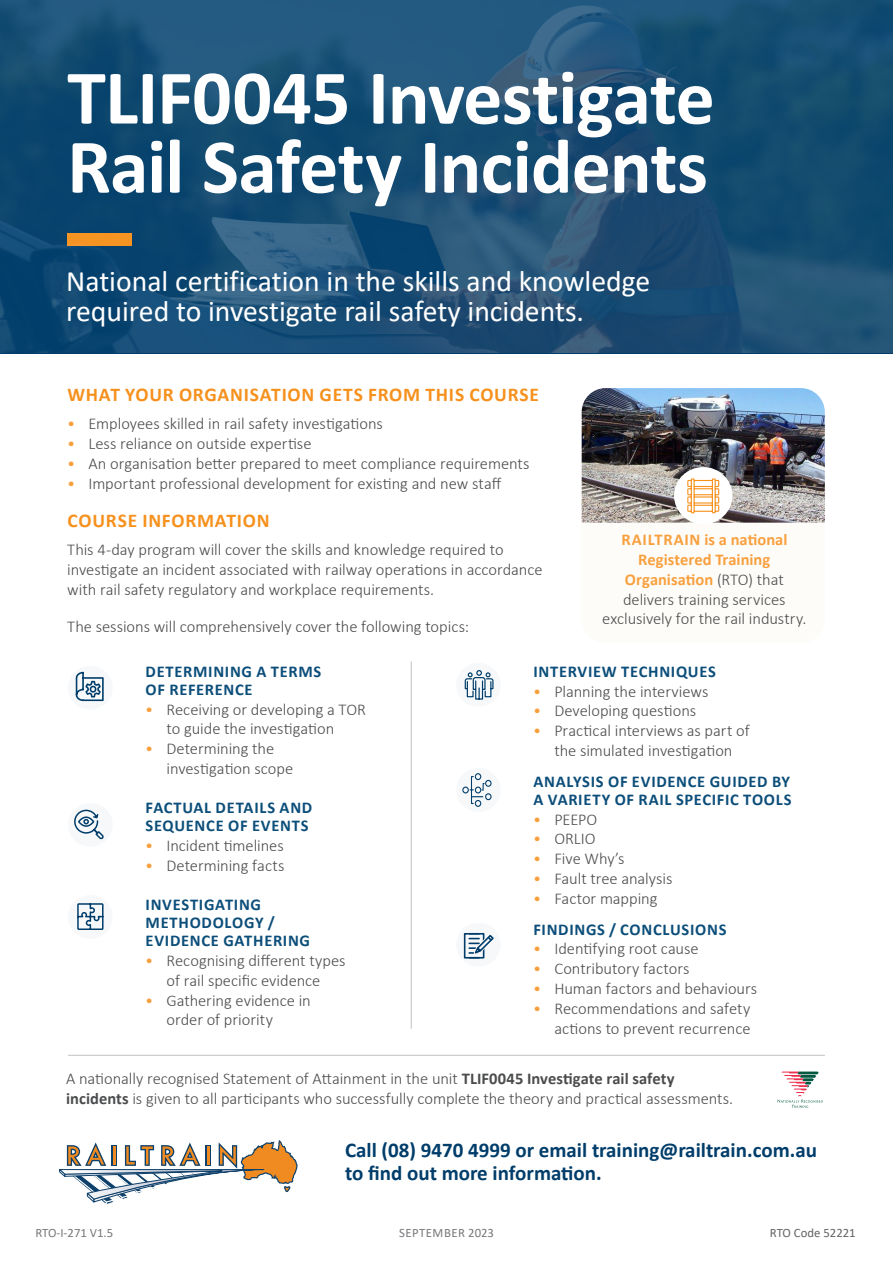
<style>
.page{position:relative;width:893px;height:1263px;background:#fff}
.page>*{position:absolute;margin:0;border:0;box-sizing:border-box;transform-origin:0 0}
.t1{font:700 78px/69px "Calibri";letter-spacing:-.01em;color:#fff}
.t2{font:29.7px/30px "Calibri";color:#fff}
.t3{font:700 21px/23.2px "Calibri";color:#003d6a}
.t4{font:700 19.5px "Calibri";letter-spacing:.04em;color:#f6911e}
.t5{font:300 16.5px/19.8px "Calibri";letter-spacing:-.005em;color:#4b4c4d}
.t6{font:700 16.5px/18px "Calibri";letter-spacing:.04em;color:#0c4e7a}
.t7{font:12.75px "Calibri";letter-spacing:.015em;color:#76787b}
.t8{font:12.75px "Calibri";letter-spacing:.04em;color:#76787b}
.t9{font:12.75px "Calibri";color:#636366}
.s1{color:#f8a03e}
.s2{font-weight:700;color:#f8a03e}
.s3{font-weight:700}
</style>
<div class="page">
<div style="left:68px;top:803px;width:45px;height:44px;background:#f7f8fa;border-radius:50%"></div>
<div style="left:456px;top:768px;width:45px;height:44px;background:#f7f8fa;border-radius:50%"></div>
<div style="left:68px;top:666px;width:45px;height:44px;background:#f7f8fa;border-radius:50%"></div>
<div style="left:456px;top:663px;width:45px;height:44px;background:#f7f8fa;border-radius:50%"></div>
<svg style="left:60px;top:1140px;width:238px;height:65px"></svg>
<img style="left:0;top:0;width:893px;height:352px">
<svg style="left:75px;top:671px;width:29px;height:31px"></svg>
<svg style="left:462px;top:773px;width:30px;height:34px"></svg>
<div style="left:68px;top:895px;width:45px;height:44px;background:#f7f8fa;border-radius:50%"></div>
<div style="left:456px;top:923px;width:45px;height:43px;background:#f7f8fa;border-radius:50%"></div>
<svg style="left:464px;top:933px;width:5px;height:25px"></svg>
<svg style="left:469px;top:933px;width:25px;height:25px"></svg>
<hr style="left:411px;top:661px;width:1px;height:368px;background:#c7c8ca">
<hr style="left:68px;top:1055px;width:757px;height:1px;background:#c7c8ca">
<div style="left:582px;top:463px;width:243px;height:180px;background:#fefcf9;border-radius:23px"></div>
<img style="left:582px;top:388px;width:243px;height:135px">
<div style="left:674px;top:467px;width:58px;height:57px;background:#fff;border-radius:50%"></div>
<svg style="left:687px;top:478px;width:33px;height:36px"></svg>
<svg style="left:777px;top:1071px;width:46px;height:37px"></svg>
<svg style="left:77px;top:903px;width:27px;height:27px"></svg>
<svg style="left:464px;top:670px;width:30px;height:30px"></svg>
<svg style="left:74px;top:809px;width:30px;height:31px"></svg>
<p class="t1" style="left:67px;top:62px;width:649px">TLIF0045 Investigate<br>Rail Safety Incidents</p>
<p class="t2" style="left:66px;top:265px;width:586px">National certification in the skills and knowledge required to investigate rail safety incidents.</p>
<p class="t4" style="left:68px;top:381px;width:473px">WHAT YOUR ORGANISATION GETS FROM THIS COURSE</p>
<p class="t5" style="left:67px;top:414px;width:317px"><span class="s1">•</span> Employees skilled in rail safety investigations</p>
<p class="t5" style="left:67px;top:433px;width:246px"><span class="s1">•</span> Less reliance on outside expertise</p>
<p class="t5" style="left:67px;top:453px;width:464px"><span class="s1">•</span> An organisation better prepared to meet compliance requirements</p>
<p class="t5" style="left:67px;top:473px;width:436px"><span class="s1">•</span> Important professional development for existing and new staff</p>
<p class="t4" style="left:68px;top:507px;width:203px">COURSE INFORMATION</p>
<p class="t5" style="left:67px;top:540px;width:477px">This 4-day program will cover the skills and knowledge required to investigate an incident associated with railway operations in accordance with rail safety regulatory and workplace requirements.</p>
<p class="t5" style="left:67px;top:616px;width:403px">The sessions will comprehensively cover the following topics:</p>
<p class="t5" style="left:602px;top:530px;width:206px;text-align:center"><span class="s2">RAILTRAIN is a national<br>Registered Training<br>Organisation</span> (RTO) that delivers training services exclusively for the rail industry.</p>
<h3 class="t6" style="left:146px;top:662px;width:177px">DETERMINING A TERMS<br>OF REFERENCE</h3>
<p class="t5" style="left:167px;top:699px;width:201px;text-indent:-21px"><span class="s1">•</span> Receiving or developing a TOR to guide the investigation</p>
<p class="t5" style="left:167px;top:739px;width:128px;text-indent:-21px"><span class="s1">•</span> Determining the investigation scope</p>
<h3 class="t6" style="left:146px;top:799px;width:168px">FACTUAL DETAILS AND<br>SEQUENCE OF EVENTS</h3>
<p class="t5" style="left:145px;top:836px;width:140px"><span class="s1">•</span> Incident timelines</p>
<p class="t5" style="left:145px;top:855px;width:141px"><span class="s1">•</span> Determining facts</p>
<h3 class="t6" style="left:146px;top:895px;width:166px">INVESTIGATING<br>METHODOLOGY /<br>EVIDENCE GATHERING</h3>
<p class="t5" style="left:145px;top:950px;width:202px;text-align:center"><span class="s1">•</span> Recognising different types of rail specific evidence</p>
<p class="t5" style="left:167px;top:990px;width:146px;text-indent:-21px"><span class="s1">•</span> Gathering evidence in order of priority</p>
<h3 class="t6" style="left:533px;top:662px;width:184px">INTERVIEW TECHNIQUES</h3>
<p class="t5" style="left:533px;top:681px;width:177px"><span class="s1">•</span> Planning the interviews</p>
<p class="t5" style="left:533px;top:701px;width:165px"><span class="s1">•</span> Developing questions</p>
<p class="t5" style="left:533px;top:721px;width:218px;text-align:center"><span class="s1">•</span> Practical interviews as part of the simulated investigation</p>
<h3 class="t6" style="left:533px;top:772px;width:260px">ANALYSIS OF EVIDENCE GUIDED BY<br>A VARIETY OF RAIL SPECIFIC TOOLS</h3>
<p class="t5" style="left:533px;top:809px;width:66px"><span class="s1">•</span> PEEPO</p>
<p class="t5" style="left:533px;top:829px;width:64px"><span class="s1">•</span> ORLIO</p>
<p class="t5" style="left:533px;top:849px;width:93px"><span class="s1">•</span> Five Why’s</p>
<p class="t5" style="left:533px;top:868px;width:141px"><span class="s1">•</span> Fault tree analysis</p>
<p class="t5" style="left:533px;top:888px;width:126px"><span class="s1">•</span> Factor mapping</p>
<h3 class="t6" style="left:533px;top:920px;width:194px">FINDINGS / CONCLUSIONS</h3>
<p class="t5" style="left:533px;top:939px;width:167px"><span class="s1">•</span> Identifying root cause</p>
<p class="t5" style="left:533px;top:959px;width:158px"><span class="s1">•</span> Contributory factors</p>
<p class="t5" style="left:533px;top:978px;width:226px"><span class="s1">•</span> Human factors and behaviours</p>
<p class="t5" style="left:533px;top:998px;width:219px;text-align:right"><span class="s1">•</span> Recommendations and safety actions to prevent recurrence</p>
<p class="t5" style="left:66px;top:1068px;width:669px">A nationally recognised Statement of Attainment in the unit <span class="s3">TLIF0045 Investigate rail safety incidents</span> is given to all participants who successfully complete the theory and practical assessments.</p>
<p class="t3" style="left:345px;top:1138px;width:473px">Call (08) 9470 4999 or email training@railtrain.com.au to find out more information.</p>
<p class="t7" style="left:35px;top:1224px;width:79px">RTO-I-271 V1.5</p>
<p class="t8" style="left:399px;top:1224px;width:96px">SEPTEMBER 2023</p>
<p class="t9" style="left:770px;top:1224px;width:87px">RTO Code 52221</p>
</div>
